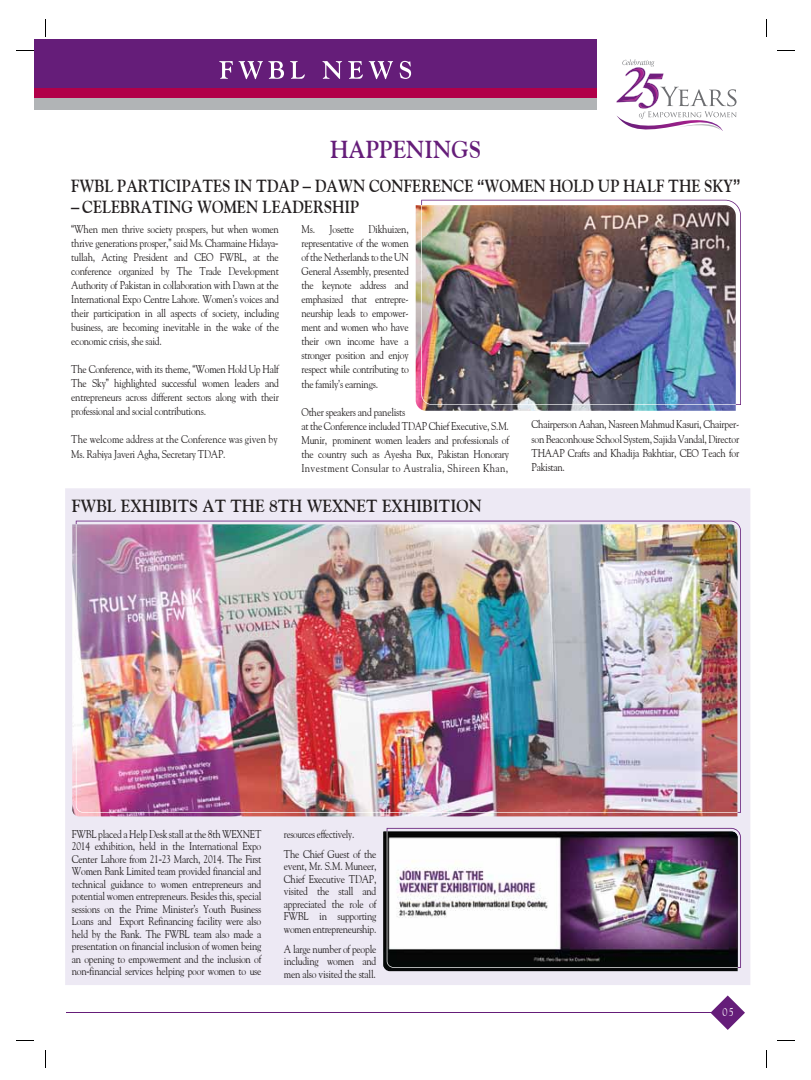
<style>
.page{position:relative;width:811px;height:1080px;background:#fff}
.page>*{position:absolute;margin:0;border:0;box-sizing:border-box;transform-origin:0 0}
.t1{font:700 24.5px "Goudy";color:#651d79;scale:.9 1}
.t2{font:700 17.5px "Goudy";color:#231f20;scale:.85 1}
.t3{font:700 17.5px "Goudy";color:#231f20;scale:.9 1}
.t4{font:11.25px/14px "Goudy";letter-spacing:-.025em;color:#231f20;text-align:justify;scale:.85 1}
.t5{font:11.25px/14px "Goudy";color:#231f20;scale:.85 1}
.t6{font:11.25px/20px "Goudy";letter-spacing:-.025em;color:#231f20;scale:.8 1}
.t7{font:11.25px "Goudy";color:#fff;scale:.9 1}
.s1{font-family:"Arial";font-weight:400}
.s2{font-family:"Arial"}
</style>
<div class="page">
<div style="left:34px;top:39px;width:562px;height:71px;background:#651d79"></div>
<div style="left:34px;top:88px;width:562px;height:11px;background:#b10049"></div>
<div style="left:34px;top:99px;width:562px;height:11px;background:#b1b4b6"></div>
<svg style="left:219px;top:61px;width:13px;height:18px"></svg>
<svg style="left:238px;top:61px;width:46px;height:18px"></svg>
<svg style="left:290px;top:61px;width:14px;height:18px"></svg>
<svg style="left:322px;top:61px;width:20px;height:18px"></svg>
<svg style="left:348px;top:61px;width:14px;height:18px"></svg>
<svg style="left:368px;top:61px;width:25px;height:18px"></svg>
<svg style="left:399px;top:61px;width:12px;height:18px"></svg>
<svg style="left:711px;top:995px;width:33px;height:35px"></svg>
<hr style="left:66px;top:1012px;width:654px;height:1px;background:#651d79">
<svg style="left:45px;top:19px;width:1px;height:18px"></svg>
<svg style="left:16px;top:50px;width:18px;height:1px"></svg>
<svg style="left:16px;top:1040px;width:18px;height:1px"></svg>
<svg style="left:777px;top:50px;width:17px;height:1px"></svg>
<svg style="left:777px;top:1040px;width:17px;height:1px"></svg>
<svg style="left:45px;top:1050px;width:1px;height:17px"></svg>
<svg style="left:616px;top:59px;width:120px;height:72px"></svg>
<div style="left:65px;top:488px;width:684px;height:497px;background:#ede9f4"></div>
<img style="left:76px;top:524px;width:661px;height:289px">
<svg style="left:386px;top:828px;width:354px;height:140px"></svg>
<svg style="left:383px;top:831px;width:354px;height:140px"></svg>
<img style="left:386px;top:831px;width:351px;height:137px">
<svg style="left:421px;top:200px;width:319px;height:205px"></svg>
<img style="left:415px;top:205px;width:320px;height:206px">
<img style="left:421px;top:205px;width:314px;height:200px">
<h1 class="t1" style="left:330px;top:134px;width:169px">HAPPENINGS</h1>
<h2 class="t2" style="left:71px;top:175px;width:788px">FWBL PARTICIPATES IN TDAP <span class="s1">–</span> DAWN CONFERENCE <span class="s2">“</span>WOMEN HOLD UP HALF THE SKY<span class="s2">”</span></h2>
<h2 class="t2" style="left:71px;top:196px;width:340px"><span class="s1">–</span> CELEBRATING WOMEN LEADERSHIP</h2>
<p class="t4" style="left:71px;top:221px;width:245px"><span class="s2">“</span>When men thrive society prospers, but when women thrive generations prosper<span class="s2">,”</span> said Ms. Charmaine Hidaya&shy;tullah, Acting President and CEO FWBL, at the conference organized by The Trade Development Authority of Pakistan in collaboration with Dawn at the International Expo Centre Lahore. Women<span class="s2">’</span>s voices and their participation in all aspects of society, including business, are becoming inevitable in the wake of the economic crisis, she said.</p>
<p class="t4" style="left:71px;top:362px;width:245px">The Conference, with its theme, <span class="s2">“</span>Women Hold Up Half The Sky<span class="s2">”</span> highlighted successful women leaders and entrepreneurs across different sectors along with their professional and social contributions.</p>
<p class="t5" style="left:71px;top:432px;width:244px">The welcome address at the Conference was given by<br>Ms. Rabiya Javeri Agha, Secretary TDAP.</p>
<p class="t4" style="left:301px;top:222px;width:128px;text-indent:67px">Dikhuizen, representative of the women of the Netherlands to the UN General Assembly, presented the keynote address and emphasized that entrepre&shy;neurship leads to empower&shy;ment and women who have their own income have a stronger position and enjoy respect while contributing to the family<span class="s2">’</span>s earnings.</p>
<p class="t4" style="left:301px;top:404px;width:245px;text-align:left">Other speakers and panelists<br>at the Conference included TDAP Chief Executive, S.M.<br>Munir, prominent women leaders and professionals of the country such as Ayesha Bux, Pakistan Honorary Investment Consular to Australia, Shireen Khan,</p>
<p class="t4" style="left:301px;top:222px;width:63px">Ms. Josette</p>
<h2 class="t3" style="left:72px;top:495px;width:456px">FWBL EXHIBITS AT THE 8TH WEXNET EXHIBITION</h2>
<p class="t4" style="left:531px;top:417px;width:245px">Chairperson Aahan, Nasreen Mahmud Kasuri, Chairper&shy;son Beaconhouse School System, Sajida Vandal, Director THAAP Crafts and Khadija Bakhtiar, CEO Teach for Pakistan.</p>
<p class="t4" style="left:72px;top:827px;width:224px;line-height:12.5px">FWBL placed a Help Desk stall at the 8th WEXNET 2014 exhibition, held in the International Expo Center Lahore from 21<span class="s2">-</span>23 March, 2014. The First Women Bank Limited team provided financial and technical guidance to women entrepreneurs and potential women entrepreneurs. Besides this, special sessions on the Prime Minister<span class="s2">’</span>s Youth Business Loans and Export Refinancing facility were also held by the Bank. The FWBL team also made a presentation on financial inclusion of women being an opening to empowerment and the inclusion of non<span class="s2">-</span>financial services helping poor women to use</p>
<p class="t6" style="left:284px;top:823px;width:117px">resources effectively.<br>The Chief Guest of the</p>
<p class="t4" style="left:284px;top:860px;width:110px;line-height:12.5px">event, Mr. S.M. Muneer, Chief Executive TDAP, visited the stall and appreciated the role of FWBL in supporting women entrepreneurship.</p>
<p class="t4" style="left:284px;top:942px;width:110px;line-height:12.5px">A large number of people including women and men also visited the stall.</p>
<p class="t7" style="left:722px;top:1006px;width:14px">05</p>
</div>
